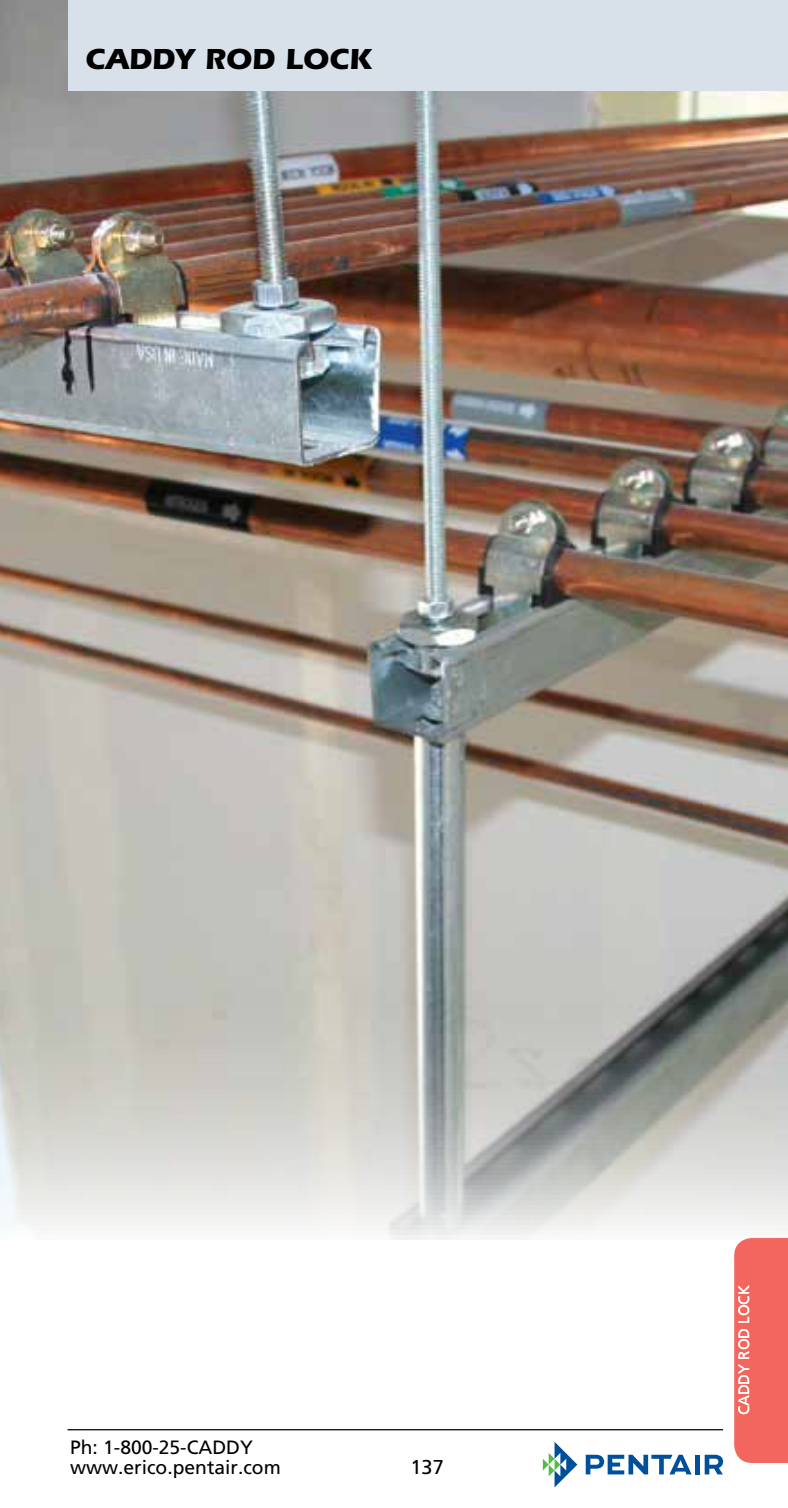
<style>
.page{position:relative;width:788px;height:1508px;background:#fff}
.page>*{position:absolute;margin:0;border:0;box-sizing:border-box;transform-origin:0 0}
.t1{font:700 30px "ITC Eras Std";color:#000}
.t2{font:20px "Frutiger LT Std";color:#000}
.t3{font:19.25px/20px "Frutiger LT Std";color:#000}
.t4{font:15px "Frutiger LT Std";color:#fff}
</style>
<div class="page">
<hr style="left:68px;top:1429px;width:655px;height:1px;background:#000">
<svg style="left:585px;top:1454px;width:106px;height:20px"></svg>
<div style="left:694px;top:1454px;width:5px;height:20px;background:#004f9a"></div>
<svg style="left:704px;top:1454px;width:19px;height:20px"></svg>
<svg style="left:542px;top:1442px;width:35px;height:45px"></svg>
<div style="left:734px;top:1240px;width:54px;height:223px;background:#f2665e"></div>
<img style="left:0;top:0;width:788px;height:1240px">
<div style="left:68px;top:0;width:720px;height:90px;background:#d8e0ea"></div>
<h1 class="t1" style="left:105px;top:24px;width:288px">CADDY ROD LOCK</h1>
<h1 class="t1" style="left:85px;top:42px;width:288px">CADDY ROD LOCK</h1>
<p class="t3" style="left:70px;top:1437px;width:212px">Ph: 1-800-25-CADDY www.erico.pentair.com</p>
<p class="t2" style="left:410px;top:1454px;width:35px">137</p>
<p class="t4" style="left:735px;top:1415px;width:132px;rotate:-90deg">CADDY ROD LOCK</p>
</div>
